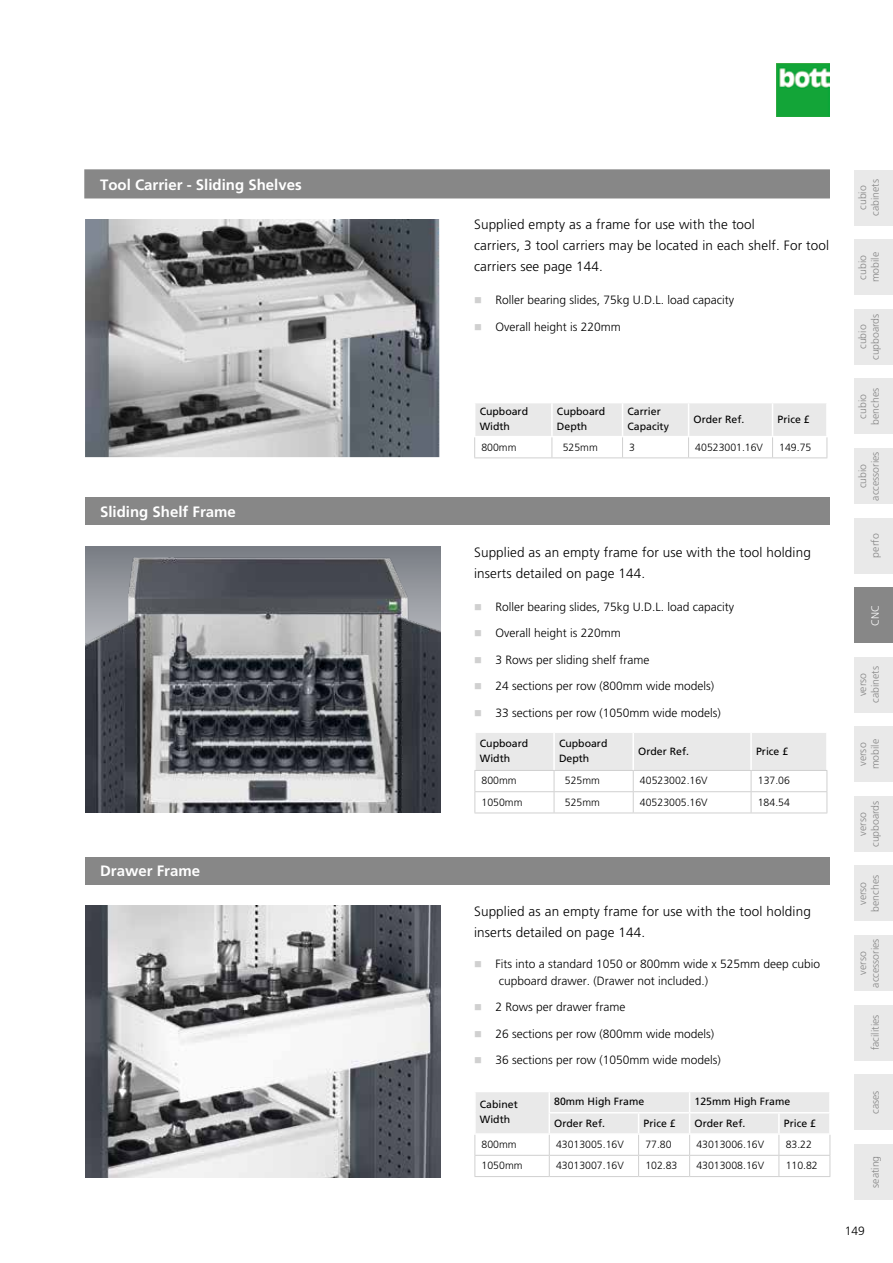
<style>
.page{position:relative;width:893px;height:1263px;background:#fff}
.page>*{position:absolute;margin:0;border:0;box-sizing:border-box;transform-origin:0 0}
.t1{font:700 15px "Frutiger LT Pro";color:#fff}
.t2{font:300 13.5px/21px "Frutiger LT Pro";letter-spacing:.01em;color:#000}
.t3{font:300 12px/16.5px "Frutiger LT Pro";color:#000}
.t4{font:300 10.5px "Frutiger LT Pro";color:#000}
.t5{font:10.5px/15px "Frutiger LT Pro";color:#000}
.t6{font:300 10.5px/12.6px "Frutiger LT Pro";color:#878787;text-align:center}
.t7{font:300 10.5px "Frutiger LT Pro";color:#fff}
</style>
<div class="page">
<img style="left:776px;top:64px;width:53px;height:53px">
<div style="left:84px;top:169px;width:746px;height:29px;background:#b0b0b0"></div>
<div style="left:855px;top:170px;width:38px;height:55px;background:#e9e9e9"></div>
<div style="left:855px;top:240px;width:38px;height:55px;background:#e9e9e9"></div>
<div style="left:855px;top:309px;width:38px;height:55px;background:#e9e9e9"></div>
<div style="left:855px;top:379px;width:38px;height:55px;background:#e9e9e9"></div>
<div style="left:855px;top:448px;width:38px;height:56px;background:#e9e9e9"></div>
<div style="left:855px;top:518px;width:38px;height:55px;background:#e9e9e9"></div>
<div style="left:855px;top:587px;width:38px;height:56px;background:#878787"></div>
<div style="left:855px;top:657px;width:38px;height:55px;background:#e9e9e9"></div>
<div style="left:855px;top:727px;width:38px;height:55px;background:#e9e9e9"></div>
<div style="left:855px;top:796px;width:38px;height:55px;background:#e9e9e9"></div>
<div style="left:855px;top:866px;width:38px;height:55px;background:#e9e9e9"></div>
<div style="left:855px;top:935px;width:38px;height:56px;background:#e9e9e9"></div>
<div style="left:855px;top:1005px;width:38px;height:55px;background:#e9e9e9"></div>
<div style="left:855px;top:1074px;width:38px;height:56px;background:#e9e9e9"></div>
<div style="left:855px;top:1144px;width:38px;height:55px;background:#e9e9e9"></div>
<img style="left:85px;top:219px;width:354px;height:238px">
<img style="left:85px;top:906px;width:355px;height:272px">
<hr style="left:474px;top:813px;width:80px;height:1px;background:#d0d0d0">
<hr style="left:554px;top:813px;width:79px;height:1px;background:#d0d0d0">
<svg style="left:474px;top:733px;width:354px;height:80px"></svg>
<hr style="left:633px;top:791px;width:118px;height:1px;background:#d0d0d0">
<hr style="left:751px;top:791px;width:76px;height:1px;background:#d0d0d0">
<hr style="left:633px;top:813px;width:118px;height:1px;background:#d0d0d0">
<hr style="left:751px;top:813px;width:76px;height:1px;background:#d0d0d0">
<svg style="left:474px;top:403px;width:354px;height:55px"></svg>
<hr style="left:622px;top:457px;width:67px;height:1px;background:#d0d0d0">
<hr style="left:689px;top:457px;width:83px;height:1px;background:#d0d0d0">
<hr style="left:772px;top:457px;width:55px;height:1px;background:#d0d0d0">
<div style="left:85px;top:497px;width:744px;height:28px;background:#878787"></div>
<div style="left:85px;top:170px;width:744px;height:28px;background:#878787"></div>
<svg style="left:474px;top:1092px;width:357px;height:84px"></svg>
<hr style="left:474px;top:1176px;width:75px;height:1px;background:#d0d0d0">
<hr style="left:549px;top:1176px;width:90px;height:1px;background:#d0d0d0">
<hr style="left:639px;top:1176px;width:51px;height:1px;background:#d0d0d0">
<hr style="left:690px;top:1176px;width:89px;height:1px;background:#d0d0d0">
<hr style="left:779px;top:1176px;width:51px;height:1px;background:#d0d0d0">
<div style="left:85px;top:857px;width:744px;height:27px;background:#878787"></div>
<img style="left:85px;top:547px;width:355px;height:265px">
<p class="t1" style="left:100px;top:175px;width:203px">Tool Carrier - Sliding Shelves</p>
<p class="t1" style="left:100px;top:503px;width:137px">Sliding Shelf Frame</p>
<p class="t1" style="left:100px;top:862px;width:102px">Drawer Frame</p>
<p class="t2" style="left:474px;top:214px;width:357px">Supplied empty as a frame for use with the tool<br>carriers, 3 tool carriers may be located in each shelf. For tool carriers see page 144.</p>
<p class="t3" style="left:495px;top:292px;width:240px">Roller bearing slides, 75kg U.D.L. load capacity</p>
<p class="t3" style="left:495px;top:318px;width:127px">Overall height is 220mm</p>
<p class="t5" style="left:480px;top:404px;width:50px">Cupboard<br>Width</p>
<p class="t5" style="left:557px;top:404px;width:50px">Cupboard<br>Depth</p>
<p class="t5" style="left:628px;top:404px;width:43px">Carrier<br>Capacity</p>
<p class="t5" style="left:694px;top:412px;width:52px">Order Ref.</p>
<p class="t5" style="left:777px;top:412px;width:34px">Price £</p>
<p class="t4" style="left:481px;top:441px;width:37px">800mm</p>
<p class="t4" style="left:563px;top:441px;width:37px">525mm</p>
<p class="t4" style="left:629px;top:441px;width:7px">3</p>
<p class="t4" style="left:695px;top:441px;width:69px">40523001.16V</p>
<p class="t4" style="left:779px;top:441px;width:34px">149.75</p>
<p class="t2" style="left:474px;top:541px;width:338px">Supplied as an empty frame for use with the tool holding inserts detailed on page 144.</p>
<p class="t3" style="left:495px;top:598px;width:240px">Roller bearing slides, 75kg U.D.L. load capacity</p>
<p class="t3" style="left:495px;top:625px;width:127px">Overall height is 220mm</p>
<p class="t3" style="left:495px;top:651px;width:156px">3 Rows per sliding shelf frame</p>
<p class="t3" style="left:495px;top:678px;width:220px">24 sections per row (800mm wide models)</p>
<p class="t3" style="left:495px;top:704px;width:227px">33 sections per row (1050mm wide models)</p>
<p class="t5" style="left:480px;top:736px;width:50px">Cupboard<br>Width</p>
<p class="t5" style="left:559px;top:736px;width:50px">Cupboard<br>Depth</p>
<p class="t5" style="left:638px;top:744px;width:52px">Order Ref.</p>
<p class="t5" style="left:756px;top:744px;width:34px">Price £</p>
<p class="t4" style="left:482px;top:774px;width:37px">800mm</p>
<p class="t4" style="left:565px;top:774px;width:37px">525mm</p>
<p class="t4" style="left:640px;top:774px;width:69px">40523002.16V</p>
<p class="t4" style="left:758px;top:774px;width:34px">137.06</p>
<p class="t4" style="left:482px;top:796px;width:42px">1050mm</p>
<p class="t4" style="left:565px;top:796px;width:37px">525mm</p>
<p class="t4" style="left:640px;top:796px;width:69px">40523005.16V</p>
<p class="t4" style="left:758px;top:796px;width:34px">184.54</p>
<p class="t2" style="left:474px;top:901px;width:338px">Supplied as an empty frame for use with the tool holding inserts detailed on page 144.</p>
<p class="t3" style="left:495px;top:956px;width:326px">Fits into a standard 1050 or 800mm wide x 525mm deep cubio cupboard drawer. (Drawer not included.)</p>
<p class="t3" style="left:495px;top:999px;width:132px">2 Rows per drawer frame</p>
<p class="t3" style="left:495px;top:1025px;width:220px">26 sections per row (800mm wide models)</p>
<p class="t3" style="left:495px;top:1052px;width:227px">36 sections per row (1050mm wide models)</p>
<p class="t5" style="left:480px;top:1097px;width:39px">Cabinet<br>Width</p>
<p class="t5" style="left:554px;top:1094px;width:91px">80mm High Frame</p>
<p class="t5" style="left:695px;top:1094px;width:97px">125mm High Frame</p>
<p class="t5" style="left:554px;top:1115px;width:52px">Order Ref.</p>
<p class="t5" style="left:644px;top:1115px;width:34px">Price £</p>
<p class="t5" style="left:695px;top:1115px;width:52px">Order Ref.</p>
<p class="t5" style="left:784px;top:1115px;width:34px">Price £</p>
<p class="t4" style="left:482px;top:1138px;width:37px">800mm</p>
<p class="t4" style="left:556px;top:1138px;width:69px">43013005.16V</p>
<p class="t4" style="left:645px;top:1138px;width:28px">77.80</p>
<p class="t4" style="left:696px;top:1138px;width:69px">43013006.16V</p>
<p class="t4" style="left:786px;top:1138px;width:28px">83.22</p>
<p class="t4" style="left:482px;top:1159px;width:42px">1050mm</p>
<p class="t4" style="left:556px;top:1159px;width:69px">43013007.16V</p>
<p class="t4" style="left:645px;top:1159px;width:34px">102.83</p>
<p class="t4" style="left:696px;top:1159px;width:69px">43013008.16V</p>
<p class="t4" style="left:786px;top:1159px;width:34px">110.82</p>
<p class="t6" style="left:856px;top:216px;width:38px;rotate:-90deg">cubio cabinets</p>
<p class="t6" style="left:856px;top:282px;width:32px;text-align:left;rotate:-90deg">cubio mobile</p>
<p class="t6" style="left:856px;top:360px;width:48px;rotate:-90deg">cubio cupboards</p>
<p class="t6" style="left:856px;top:425px;width:38px;rotate:-90deg">cubio benches</p>
<p class="t6" style="left:856px;top:500px;width:50px;rotate:-90deg">cubio accessories</p>
<p class="t6" style="left:869px;top:557px;width:25px;rotate:-90deg">perfo</p>
<p class="t7" style="left:869px;top:626px;width:23px;rotate:-90deg">CNC</p>
<p class="t6" style="left:856px;top:703px;width:38px;rotate:-90deg">verso cabinets</p>
<p class="t6" style="left:856px;top:769px;width:32px;rotate:-90deg">verso mobile</p>
<p class="t6" style="left:856px;top:847px;width:48px;rotate:-90deg">verso cupboards</p>
<p class="t6" style="left:856px;top:912px;width:38px;rotate:-90deg">verso benches</p>
<p class="t6" style="left:856px;top:987px;width:50px;rotate:-90deg">verso accessories</p>
<p class="t6" style="left:869px;top:1050px;width:37px;rotate:-90deg">facilities</p>
<p class="t6" style="left:869px;top:1114px;width:25px;rotate:-90deg">cases</p>
<p class="t6" style="left:869px;top:1188px;width:34px;rotate:-90deg">seating</p>
<p class="t3" style="left:845px;top:1222px;width:22px">149</p>
</div>
